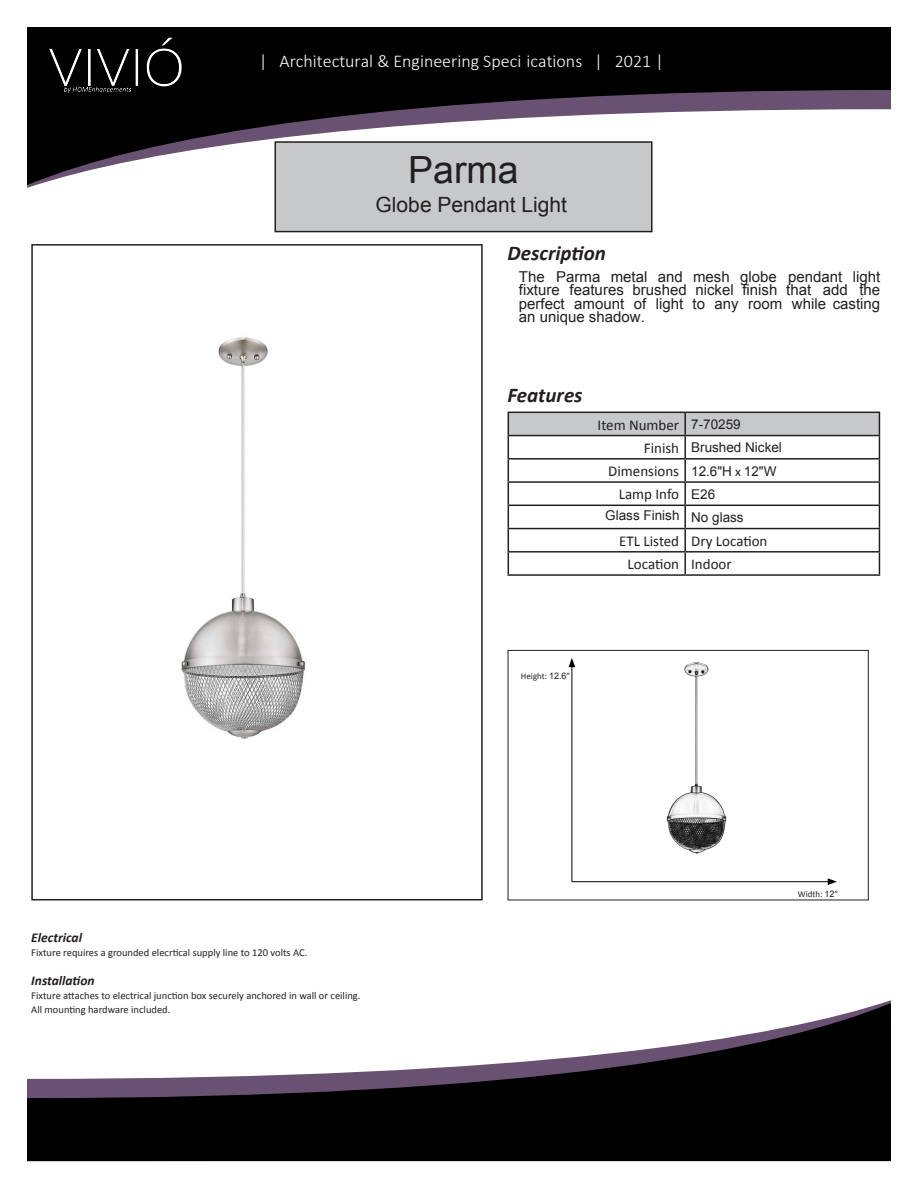
<style>
.page{position:relative;width:918px;height:1188px;background:#fff}
.page>*{position:absolute;margin:0;border:0;box-sizing:border-box;transform-origin:0 0}
.t1{font:37.5px "Arial";color:#231f20}
.t2{font:italic 700 21px "Calibri";color:#231f20}
.t3{font:21px "Arial";color:#231f20}
.t4{font:300 18px "Calibri";color:#fff}
.t5{font:15px/13.5px "Arial";color:#231f20;text-align:justify}
.t6{font:15px "Calibri";color:#231f20}
.t7{font:13.5px "Arial";color:#231f20}
.t8{font:italic 700 13.5px "Calibri";color:#231f20}
.t9{font:10.5px "Calibri";color:#231f20}
.t10{font:9px "Calibri";color:#231f20}
.s1{font-family:"Calibri"}
.s2{font-family:"Arial"}
</style>
<div class="page">
<div style="left:275px;top:142px;width:377px;height:90px;background:#c7c8ca"></div>
<div style="left:274px;top:141px;width:378px;height:91px;border:2px solid #231f20"></div>
<svg style="left:27px;top:27px;width:864px;height:158px;fill:#000"></svg>
<svg style="left:27px;top:1003px;width:864px;height:158px;fill:#000"></svg>
<img style="left:40px;top:33px;width:148px;height:69px">
<div style="left:31px;top:244px;width:452px;height:656px;border:2px solid #231f20"></div>
<div style="left:508px;top:650px;width:361px;height:250px;border:1px solid #231f20"></div>
<hr style="left:572px;top:665px;width:1px;height:217px;background:#000">
<svg style="left:569px;top:658px;width:6px;height:9px"></svg>
<hr style="left:572px;top:881px;width:258px;height:1px;background:#000">
<svg style="left:828px;top:878px;width:9px;height:7px"></svg>
<svg style="left:508px;top:412px;width:372px;height:162px"></svg>
<hr style="left:508px;top:574px;width:177px;height:2px;background:#231f20">
<hr style="left:685px;top:574px;width:195px;height:2px;background:#231f20">
<img style="left:181px;top:337px;width:125px;height:402px">
<img style="left:666px;top:663px;width:61px;height:191px">
<p class="t4" style="left:259px;top:50px;width:406px">| Architectural &amp; Engineering Speci ications | 2021 |</p>
<p class="t1" style="left:408px;top:145px;width:112px">Parma</p>
<p class="t3" style="left:376px;top:191px;width:193px">Globe Pendant Light</p>
<p class="t2" style="left:508px;top:238px;width:100px">Description</p>
<p class="t5" style="left:519px;top:270px;width:363px">The Parma metal and mesh globe pendant light fixture features brushed nickel finish that add the perfect amount of light to any room while casting an unique shadow.</p>
<p class="t8" style="left:31px;top:928px;width:52px">Electrical</p>
<p class="t9" style="left:31px;top:946px;width:278px">Fixture requires a grounded elecrtical supply line to 120 volts AC.</p>
<p class="t8" style="left:31px;top:971px;width:65px">Installation</p>
<p class="t9" style="left:31px;top:988px;width:331px">Fixture attaches to electrical junction box securely anchored in wall or ceiling.</p>
<p class="t9" style="left:31px;top:1003px;width:141px">All mounting hardware included.</p>
<p class="t2" style="left:508px;top:380px;width:77px">Features</p>
<p class="t6" style="left:598px;top:414px;width:83px">Item Number</p>
<p class="t7" style="left:691px;top:415px;width:51px">7-70259</p>
<p class="t6" style="left:644px;top:437px;width:37px">Finish</p>
<p class="t7" style="left:691px;top:439px;width:92px">Brushed Nickel</p>
<p class="t6" style="left:608px;top:461px;width:72px">Dimensions</p>
<p class="t6" style="left:619px;top:484px;width:62px">Lamp Info</p>
<p class="t7" style="left:691px;top:486px;width:26px">E26</p>
<p class="t7" style="left:605px;top:506px;width:76px">Glass Finish</p>
<p class="t7" style="left:691px;top:508px;width:54px">No glass</p>
<p class="t6" style="left:619px;top:530px;width:61px">ETL Listed</p>
<p class="t6" style="left:691px;top:530px;width:78px">Dry Location</p>
<p class="t6" style="left:628px;top:554px;width:53px">Location</p>
<p class="t6" style="left:691px;top:554px;width:42px">Indoor</p>
<p class="t7" style="left:691px;top:463px;width:87px">12.6"H <span class="s1">x</span> 12"W</p>
<p class="t10" style="left:521px;top:670px;width:51px">Height: <span class="s2">12.6</span>”</p>
<p class="t10" style="left:798px;top:887px;width:42px">Width: <span class="s2">12</span>”</p>
</div>
